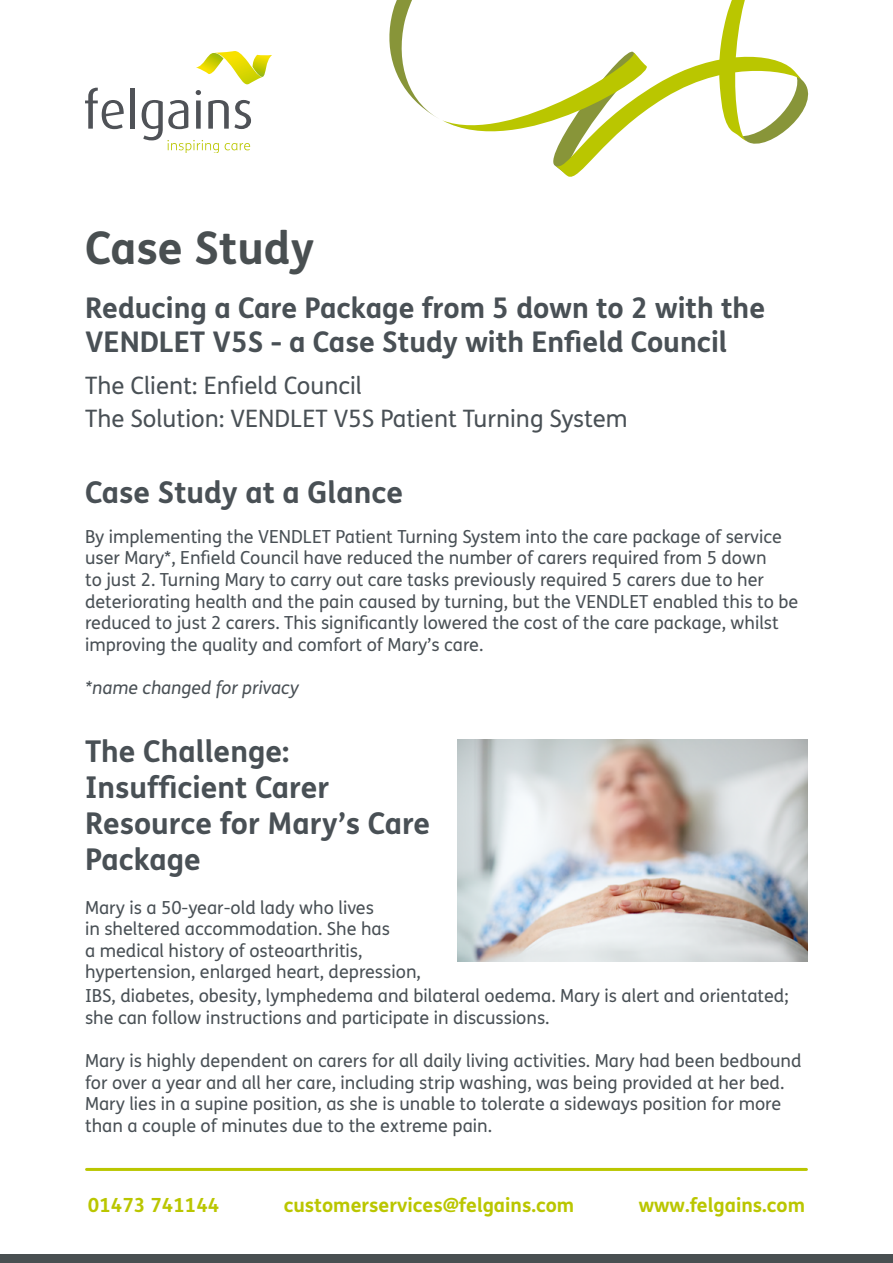
<style>
.page{position:relative;width:893px;height:1263px;background:#fff}
.page>*{position:absolute;margin:0;border:0;box-sizing:border-box;transform-origin:0 0}
.t1{font:700 45px "FS Me";color:#494f51}
.t2{font:700 30px/36px "FS Me";color:#495055}
.t3{font:700 28.5px/34.2px "FS Me";color:#495055}
.t4{font:24px/33px "FS Me";color:#495055}
.t5{font:700 19.5px "FS Me";color:#bac600}
.t6{font:18px/21.6px "FS Me";color:#495055}
.t7{font:italic 18px "FS Me";color:#495055}
</style>
<div class="page">
<svg style="left:196px;top:51px;width:76px;height:33px"></svg>
<svg style="left:85px;top:87px;width:39px;height:42px"></svg>
<div style="left:130px;top:88px;width:5px;height:41px;background:#4f5257"></div>
<svg style="left:142px;top:90px;width:109px;height:62px"></svg>
<svg style="left:389px;top:0;width:420px;height:177px"></svg>
<hr style="left:87px;top:1168px;width:719px;height:3px;background:#bac600">
<img style="left:457px;top:740px;width:351px;height:221px">
<div style="left:0;top:1254px;width:893px;height:9px;background:#494f51"></div>
<h1 class="t1" style="left:85px;top:213px;width:231px">Case Study</h1>
<h3 class="t3" style="left:85px;top:289px;width:682px">Reducing a Care Package from 5 down to 2 with the<br>VENDLET V5S - a Case Study with Enfield Council</h3>
<h3 class="t4" style="left:85px;top:368px;width:544px">The Client: Enfield Council<br>The Solution: VENDLET V5S Patient Turning System</h3>
<h2 class="t2" style="left:85px;top:473px;width:320px">Case Study at a Glance</h2>
<p class="t6" style="left:85px;top:525px;width:715px">By implementing the VENDLET Patient Turning System into the care package of service user Mary*, Enfield Council have reduced the number of carers required from 5 down<br>to just 2. Turning Mary to carry out care tasks previously required 5 carers due to her deteriorating health and the pain caused by turning, but the VENDLET enabled this to be reduced to just 2 carers. This significantly lowered the cost of the care package, whilst improving the quality and comfort of Mary’s care.</p>
<p class="t7" style="left:85px;top:675px;width:215px">*name changed for privacy</p>
<h2 class="t2" style="left:85px;top:732px;width:347px">The Challenge:<br>Insufficient Carer<br>Resource for Mary’s Care<br>Package</h2>
<p class="t6" style="left:85px;top:896px;width:337px">Mary is a 50-year-old lady who lives<br>in sheltered accommodation. She has<br>a medical history of osteoarthritis, hypertension, enlarged heart, depression,</p>
<p class="t6" style="left:85px;top:985px;width:705px">IBS, diabetes, obesity, lymphedema and bilateral oedema. Mary is alert and orientated; she can follow instructions and participate in discussions.</p>
<p class="t6" style="left:85px;top:1049px;width:718px">Mary is highly dependent on carers for all daily living activities. Mary had been bedbound for over a year and all her care, including strip washing, was being provided at her bed.<br>Mary lies in a supine position, as she is unable to tolerate a sideways position for more than a couple of minutes due to the extreme pain.</p>
<p class="t5" style="left:88px;top:1190px;width:133px">01473 741144</p>
<p class="t5" style="left:284px;top:1190px;width:292px">customerservices@felgains.com</p>
<p class="t5" style="left:639px;top:1190px;width:168px">www.felgains.com</p>
</div>
